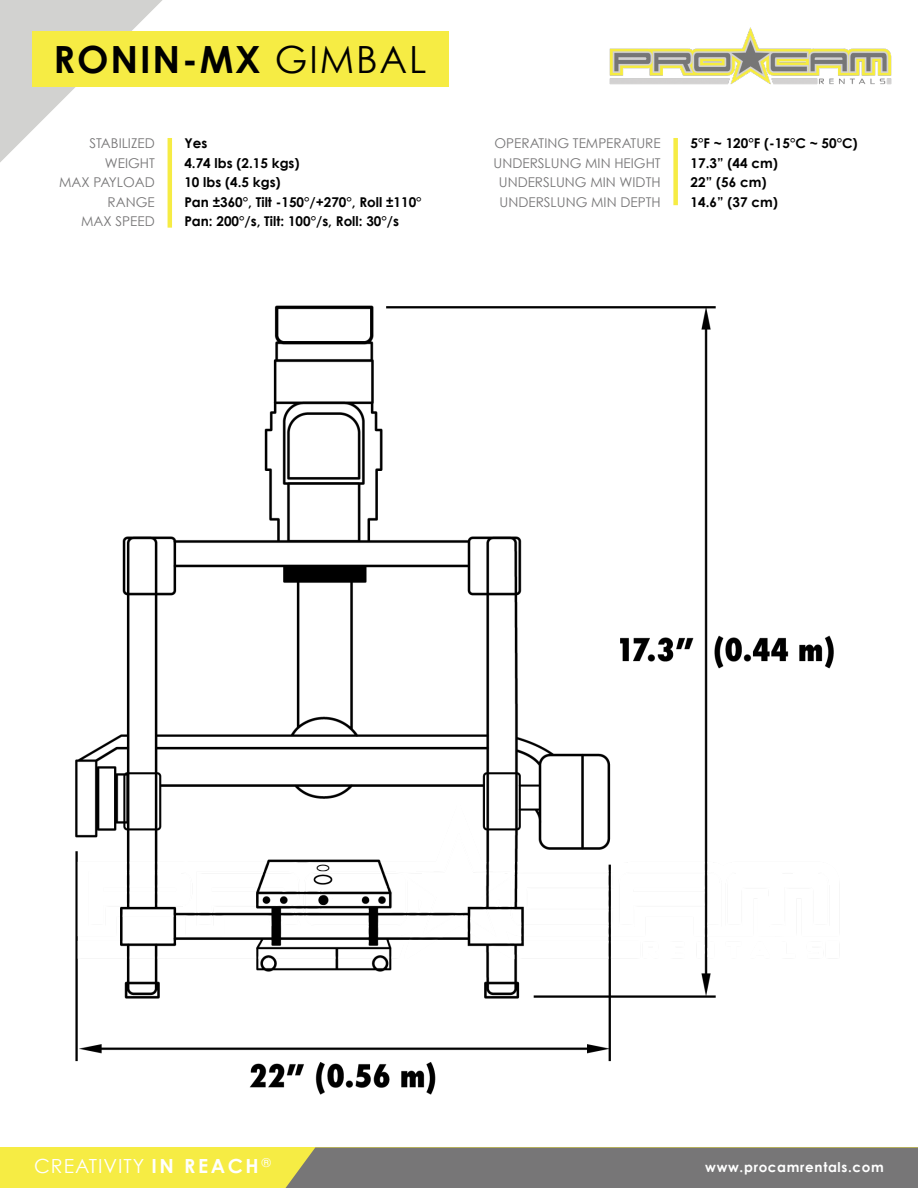
<style>
.page{position:relative;width:918px;height:1188px;background:#fff}
.page>*{position:absolute;margin:0;border:0;box-sizing:border-box;transform-origin:0 0}
.t1{font:700 37.5px "Century Gothic";letter-spacing:.05em;color:#000}
.t2{font:19.5px "Century Gothic";letter-spacing:.05em;color:#fff}
.t3{font:700 13.5px/19.5px "Century Gothic";color:#000}
.t4{font:13.5px/19.5px "Century Gothic";color:#777677;text-align:right}
.t5{font:700 13.5px "Century Gothic";letter-spacing:.05em;color:#fff}
.s1{font-weight:400}
.s2{font-weight:700}
</style>
<div class="page">
<svg style="left:0;top:0;width:164px;height:162px"></svg>
<div style="left:0;top:1148px;width:918px;height:40px;background:#f6ec44"></div>
<div style="left:286px;top:1148px;width:632px;height:40px;background:#777677"></div>
<img style="left:609px;top:27px;width:283px;height:58px">
<div style="left:32px;top:31px;width:416px;height:55px;background:#f6ec44"></div>
<img style="left:75px;top:305px;width:759px;height:790px">
<hr style="left:168px;top:138px;width:4px;height:90px;background:#f6ec44">
<div style="left:673px;top:138px;width:5px;height:67px;background:#f6ec44"></div>
<h1 class="t1" style="left:53px;top:35px;width:375px">RONIN-MX <span class="s1">GIMBAL</span></h1>
<p class="t4" style="left:59px;top:133px;width:97px">STABILIZED<br>WEIGHT<br>MAX PAYLOAD<br>RANGE<br>MAX SPEED</p>
<p class="t3" style="left:184px;top:133px;width:239px">Yes<br>4.74 lbs (2.15 kgs)<br>10 lbs (4.5 kgs)<br>Pan ±360°, Tilt -150°/+270°, Roll ±110°<br>Pan: 200°/s, Tilt: 100°/s, Roll: 30°/s</p>
<p class="t4" style="left:494px;top:133px;width:169px;text-align:center">OPERATING TEMPERATURE<br>UNDERSLUNG MIN HEIGHT<br>UNDERSLUNG MIN WIDTH<br>UNDERSLUNG MIN DEPTH</p>
<p class="t3" style="left:691px;top:133px;width:169px">5°F ~ 120°F (-15°C ~ 50°C)<br>17.3” (44 cm)<br>22” (56 cm)<br>14.6” (37 cm)</p>
<h2 class="t2" style="left:34px;top:1154px;width:238px">CREATIVITY <span class="s2">IN REACH</span> <sup>®</sup></h2>
<p class="t5" style="left:705px;top:1158px;width:180px">www.procamrentals.com</p>
</div>
